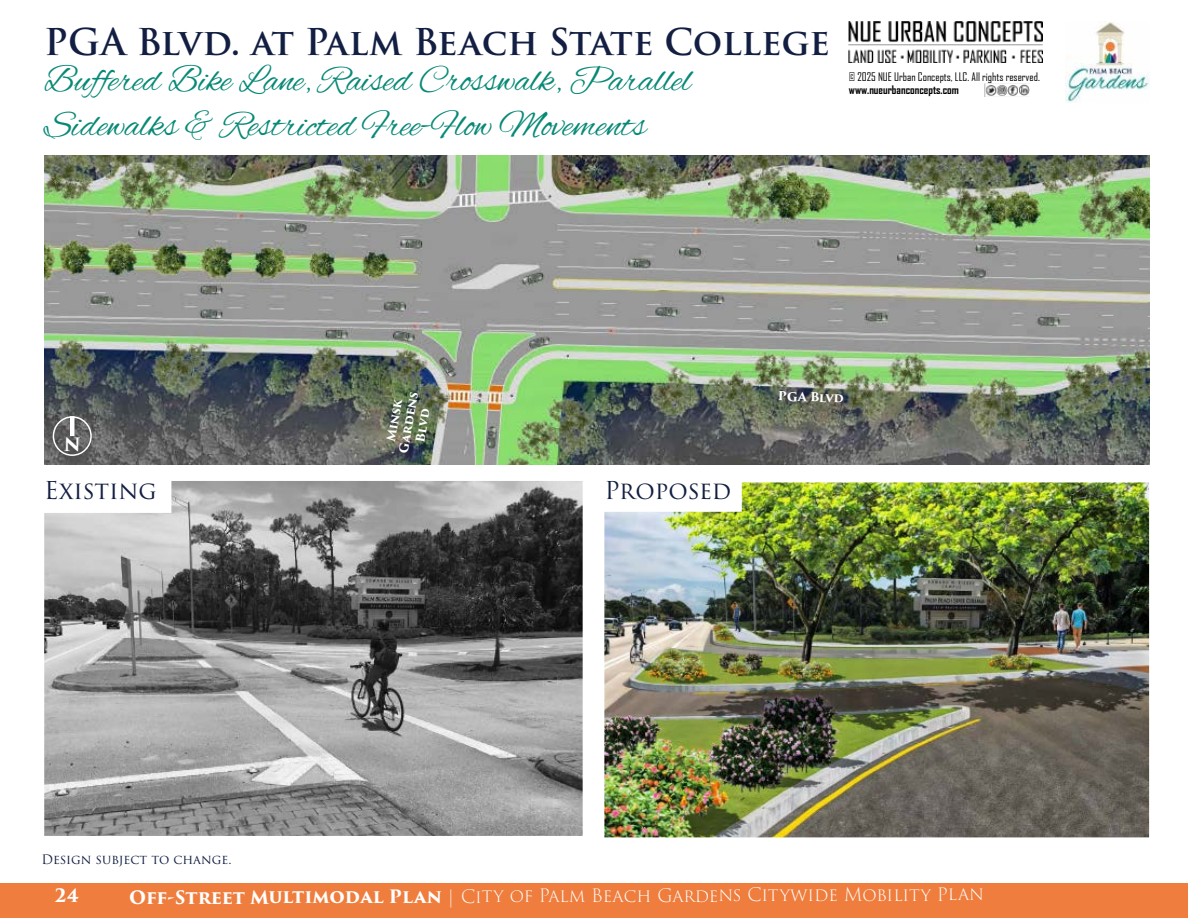
<style>
.page{position:relative;width:1188px;height:918px;background:#fff}
.page>*{position:absolute;margin:0;border:0;box-sizing:border-box;transform-origin:0 0}
.t1{font:37.5px/45px "Alex Brush";color:#088976}
.t2{font:600 36px "Trajan Pro 3";letter-spacing:-.005em;color:#131f42}
.t3{font:24px "Trajan Pro 3";letter-spacing:-.005em;color:#131f42}
.t4{font:300 18px "Trajan Pro 3";letter-spacing:-.01em;color:#fff}
.t5{font:700 18px "Trajan Pro 3";color:#fff}
.t6{font:12.75px "Trajan Pro 3";color:#121f42}
.t7{font:700 12px/14.4px "Trajan Pro 3";color:#fff;text-align:center}
.t8{font:11.25px "Agency FB";color:#000}
.t9{font:700 11.25px "Agency FB";color:#000}
.s1{font-weight:700}
</style>
<div class="page">
<div style="left:0;top:882px;width:1188px;height:36px;background:#ef7e3e"></div>
<img style="left:44px;top:481px;width:539px;height:355px">
<img style="left:1066px;top:22px;width:83px;height:81px">
<img style="left:849px;top:22px;width:193px;height:40px">
<img style="left:984px;top:84px;width:45px;height:12px">
<img style="left:44px;top:156px;width:1105px;height:309px">
<img style="left:604px;top:482px;width:545px;height:355px">
<div style="left:53px;top:416px;width:39px;height:40px;border:2px solid #fff;border-radius:50%"></div>
<hr style="left:70px;top:416px;width:4px;height:20px;background:#fff">
<p class="t2" style="left:44px;top:16px;width:787px">PGA Blvd. at Palm Beach State College</p>
<p class="t1" style="left:44px;top:60px;width:649px">Buffered Bike Lane, Raised Crosswalk, Parallel<br>Sidewalks &amp; Restricted Free-Flow Movements</p>
<p class="t8" style="left:849px;top:70px;width:193px">© 2025 NUE Urban Concepts, LLC. All rights reserved.</p>
<p class="t9" style="left:849px;top:83px;width:111px">www.nueurbanconcepts.com</p>
<p class="t5" style="left:64px;top:431px;width:18px">N</p>
<p class="t7" style="left:382px;top:450px;width:64px;rotate:-80deg">Minsk<br>Gardens</p>
<p class="t7" style="left:413px;top:441px;width:35px;rotate:-80deg">Blvd</p>
<p class="t3" style="left:44px;top:474px;width:114px">Existing</p>
<p class="t3" style="left:604px;top:474px;width:128px">Proposed</p>
<p class="t7" style="left:778px;top:389px;width:68px;rotate:2deg">PGA Blvd</p>
<p class="t6" style="left:42px;top:851px;width:192px">Design subject to change.</p>
<p class="t5" style="left:55px;top:882px;width:25px">24</p>
<p class="t4" style="left:129px;top:883px;width:857px"><span class="s1">Off-Street Multimodal Plan</span> | City of Palm Beach Gardens Citywide Mobility Plan</p>
</div>
